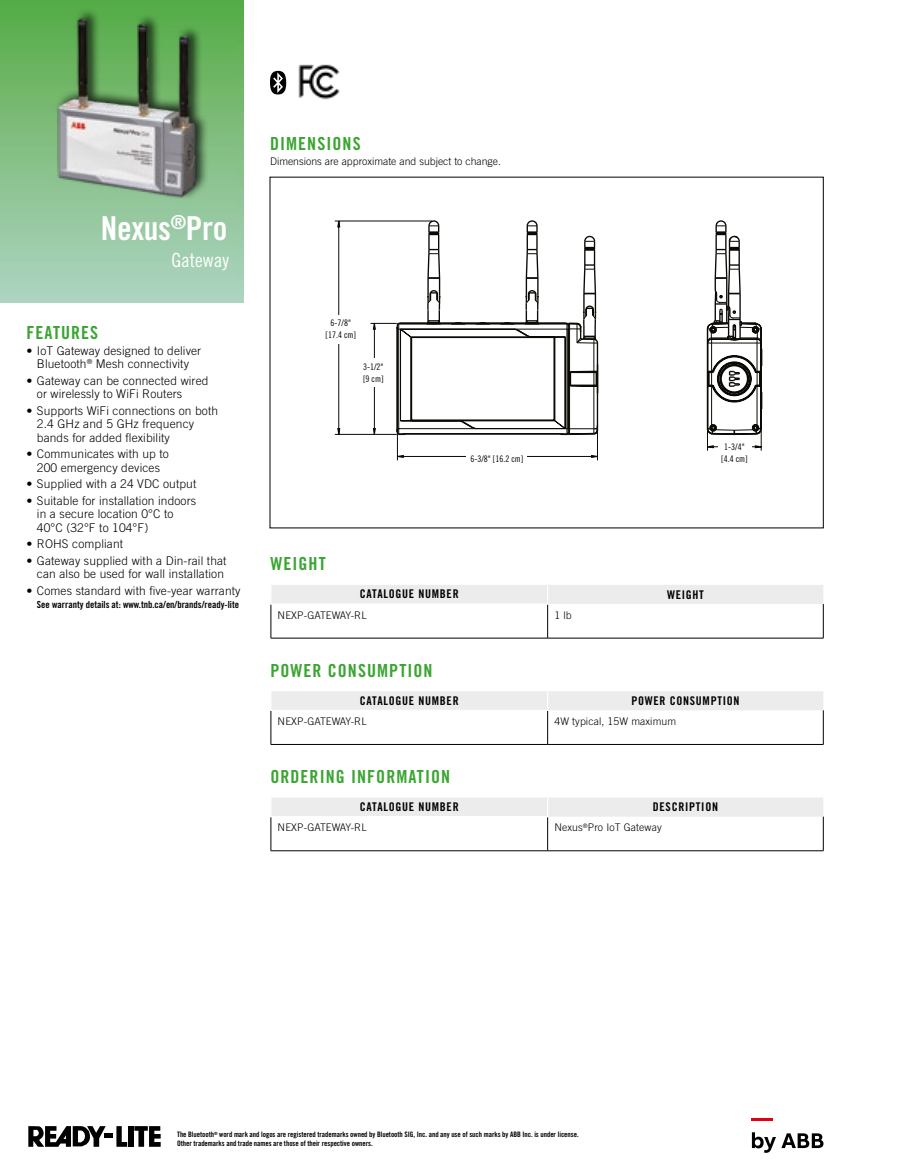
<style>
.page{position:relative;width:918px;height:1175px;background:#fff}
.page>*{position:absolute;margin:0;border:0;box-sizing:border-box;transform-origin:0 0}
.t1{font:33px "Trade Gothic LT Std Bd Cn 20";letter-spacing:-.01em;color:#fff}
.t2{font:19.5px "Trade Gothic LT Std Cn 18";color:#fff}
.t3{font:18px "Trade Gothic LT Std Bd Cn 20";letter-spacing:.06em;color:#3ba532}
.t4{font:300 12px/13.5px "Trade Gothic LT Std";letter-spacing:.01em;color:#000}
.t5{font:12px "Trade Gothic LT Std Bd Cn 20";letter-spacing:.06em;color:#000}
.t6{font:300 10.5px "Trade Gothic LT Std";letter-spacing:.01em;color:#000}
.t7{font:9.75px "Trade Gothic LT Std Bd Cn 20";color:#000}
.t8{font:9px/12px "Trade Gothic LT Std Cn 18";color:#000;text-align:center}
.t9{font:7.5px/9px "Trade Gothic LT Std Bd Cn 20";letter-spacing:-.005em;color:#000}
.t10{font:5.1px/5.8px "Arial";color:#0c0a05}
.s1{font-family:"Helvetica Neue LT Std";font-weight:500;font-stretch:condensed}
</style>
<div class="page">
<img style="left:0;top:0;width:244px;height:302px">
<div style="left:128px;top:1126px;width:5px;height:20px;background:#000"></div>
<svg style="left:134px;top:1126px;width:27px;height:20px"></svg>
<svg style="left:28px;top:1126px;width:99px;height:20px"></svg>
<hr style="left:751px;top:1117px;width:21px;height:3px;background:#e30015">
<svg style="left:752px;top:1132px;width:72px;height:20px"></svg>
<hr style="left:271px;top:604px;width:1px;height:34px;background:#000">
<hr style="left:547px;top:604px;width:1px;height:34px;background:#000">
<hr style="left:823px;top:604px;width:1px;height:34px;background:#000">
<div style="left:271px;top:585px;width:552px;height:19px;background:#ececec"></div>
<hr style="left:271px;top:638px;width:277px;height:1px;background:#000">
<hr style="left:548px;top:638px;width:276px;height:1px;background:#000">
<hr style="left:271px;top:711px;width:1px;height:33px;background:#000">
<hr style="left:547px;top:711px;width:1px;height:33px;background:#000">
<hr style="left:823px;top:710px;width:1px;height:34px;background:#000">
<div style="left:271px;top:691px;width:552px;height:19px;background:#ececec"></div>
<hr style="left:271px;top:744px;width:277px;height:1px;background:#000">
<hr style="left:548px;top:744px;width:276px;height:1px;background:#000">
<hr style="left:271px;top:817px;width:1px;height:33px;background:#000">
<hr style="left:547px;top:817px;width:1px;height:33px;background:#000">
<hr style="left:823px;top:816px;width:1px;height:34px;background:#000">
<div style="left:271px;top:798px;width:552px;height:18px;background:#ececec"></div>
<hr style="left:271px;top:850px;width:277px;height:1px;background:#000">
<hr style="left:548px;top:850px;width:276px;height:1px;background:#000">
<img style="left:26px;top:6px;width:209px;height:196px">
<img style="left:298px;top:64px;width:42px;height:36px">
<div style="left:270px;top:71px;width:16px;height:23px;background:#000;border-radius:50%"></div>
<svg style="left:273px;top:72px;width:10px;height:21px"></svg>
<svg style="left:334px;top:220px;width:428px;height:241px"></svg>
<svg style="left:396px;top:220px;width:366px;height:216px"></svg>
<div style="left:324px;top:315px;width:34px;height:28px;background:#fff"></div>
<div style="left:356px;top:358px;width:34px;height:28px;background:#fff"></div>
<div style="left:718px;top:439px;width:33px;height:28px;background:#fff"></div>
<div style="left:467px;top:452px;width:60px;height:14px;background:#fff"></div>
<h1 class="t1" style="left:101px;top:208px;width:128px">Nexus<sup>®</sup>Pro</h1>
<h2 class="t2" style="left:171px;top:249px;width:59px">Gateway</h2>
<h3 class="t3" style="left:26px;top:322px;width:73px">FEATURES</h3>
<p class="t4" style="left:26px;top:343px;width:176px;text-align:center"><span class="s1">•</span> IoT Gateway designed to deliver<br>Bluetooth<sup>®</sup> Mesh connectivity</p>
<p class="t4" style="left:37px;top:373px;width:173px;text-indent:-10px"><span class="s1">•</span> Gateway can be connected wired or wirelessly to WiFi Routers</p>
<p class="t4" style="left:37px;top:403px;width:183px;text-indent:-10px"><span class="s1">•</span> Supports WiFi connections on both<br>2.4 GHz and 5 GHz frequency bands for added flexibility</p>
<p class="t4" style="left:26px;top:447px;width:144px;text-align:center"><span class="s1">•</span> Communicates with up to<br>200 emergency devices</p>
<p class="t4" style="left:26px;top:477px;width:171px"><span class="s1">•</span> Supplied with a 24 VDC output</p>
<p class="t4" style="left:37px;top:493px;width:161px;text-indent:-10px"><span class="s1">•</span> Suitable for installation indoors in a secure location 0°C to<br>40°C (32°F to 104°F)</p>
<p class="t4" style="left:26px;top:537px;width:98px"><span class="s1">•</span> ROHS compliant</p>
<p class="t4" style="left:26px;top:553px;width:202px;text-align:right"><span class="s1">•</span> Gateway supplied with a Din-rail that can also be used for wall installation</p>
<p class="t4" style="left:26px;top:583px;width:216px"><span class="s1">•</span> Comes standard with five-year warranty</p>
<p class="t7" style="left:37px;top:599px;width:204px">See warranty details at: www.tnb.ca/en/brands/ready-lite</p>
<h3 class="t3" style="left:270px;top:133px;width:92px">DIMENSIONS</h3>
<p class="t6" style="left:270px;top:155px;width:233px">Dimensions are approximate and subject to change.</p>
<p class="t8" style="left:326px;top:317px;width:32px">6-7/8" [17.4 cm]</p>
<p class="t10" style="left:329px;top:325px;width:14px">6-7/8 [17,4]</p>
<p class="t8" style="left:363px;top:360px;width:22px;text-align:left">3-1/2" [9 cm]</p>
<p class="t10" style="left:367px;top:363px;width:13px">3-1/2 [9]</p>
<h3 class="t3" style="left:270px;top:553px;width:57px">WEIGHT</h3>
<p class="t8" style="left:724px;top:441px;width:22px">1-3/4"</p>
<p class="t10" style="left:726px;top:444px;width:13px">1-3/4</p>
<p class="t10" style="left:488px;top:453px;width:14px">6-3/8 [16,3]</p>
<p class="t8" style="left:470px;top:453px;width:54px">6-3/8" [16.2 cm]</p>
<p class="t8" style="left:721px;top:453px;width:28px">[4.4 cm]</p>
<p class="t5" style="left:360px;top:587px;width:100px">CATALOGUE NUMBER</p>
<p class="t5" style="left:667px;top:587px;width:38px">WEIGHT</p>
<p class="t6" style="left:278px;top:608px;width:90px">NEXP-GATEWAY-RL</p>
<p class="t6" style="left:554px;top:608px;width:19px">1 lb</p>
<h3 class="t3" style="left:270px;top:659px;width:164px">POWER CONSUMPTION</h3>
<p class="t5" style="left:360px;top:693px;width:100px">CATALOGUE NUMBER</p>
<p class="t5" style="left:631px;top:693px;width:110px">POWER CONSUMPTION</p>
<p class="t6" style="left:278px;top:715px;width:90px">NEXP-GATEWAY-RL</p>
<p class="t6" style="left:554px;top:715px;width:123px">4W typical, 15W maximum</p>
<h3 class="t3" style="left:270px;top:765px;width:181px">ORDERING INFORMATION</h3>
<p class="t5" style="left:360px;top:799px;width:100px">CATALOGUE NUMBER</p>
<p class="t5" style="left:653px;top:800px;width:67px">DESCRIPTION</p>
<p class="t6" style="left:278px;top:821px;width:90px">NEXP-GATEWAY-RL</p>
<p class="t6" style="left:554px;top:821px;width:109px">Nexus<sup>®</sup>Pro IoT Gateway</p>
<p class="t9" style="left:177px;top:1129px;width:403px">The Bluetooth<sup>®</sup> word mark and logos are registered trademarks owned by Bluetooth SIG, Inc. and any use of such marks by ABB Inc. is under license.<br>Other trademarks and trade names are those of their respective owners.</p>
</div>
